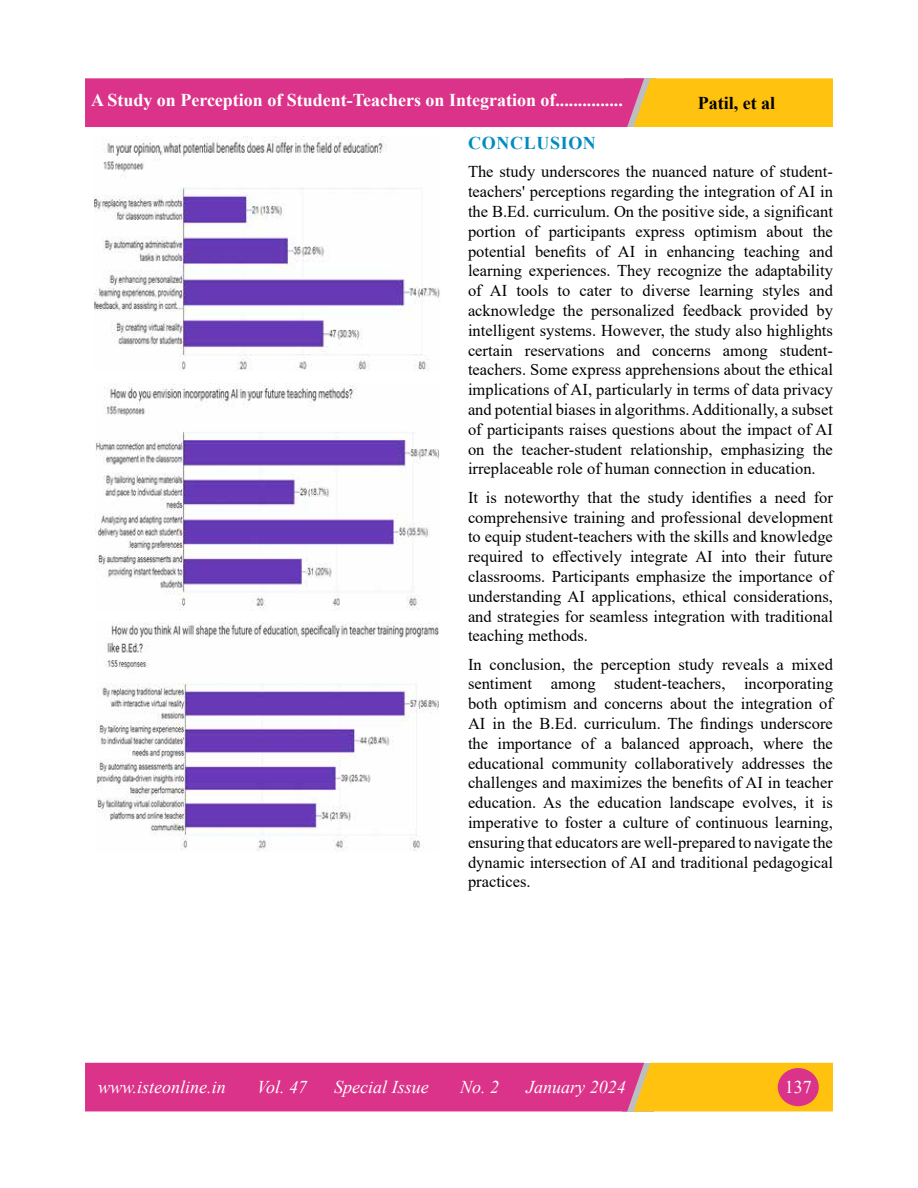
<style>
.page{position:relative;width:918px;height:1188px;background:#fff}
.page>*{position:absolute;margin:0;border:0;box-sizing:border-box;transform-origin:0 0}
.t1{font:700 18px "Times New Roman";color:#fff}
.t2{font:italic 18px "Times New Roman";color:#fff}
.t3{font:700 18px "Times New Roman";color:#000}
.t4{font:700 18px "Times New Roman";letter-spacing:.035em;color:#008bbf}
.t5{font:18px "Times New Roman";color:#fff}
.t6{font:16.5px/19.8px "Times New Roman";color:#000;text-align:justify}
</style>
<div class="page">
<svg style="left:85px;top:1063px;width:748px;height:48px;background:#e2546d"></svg>
<div style="left:778px;top:1068px;width:41px;height:38px;background:#db3389;border-radius:50%"></div>
<svg style="left:85px;top:78px;width:748px;height:49px;background:#e4596b"></svg>
<img style="left:95px;top:137px;width:345px;height:234px">
<img style="left:96px;top:383px;width:343px;height:228px">
<img style="left:96px;top:623px;width:343px;height:228px">
<p class="t1" style="left:91px;top:87px;width:533px">A Study on Perception of Student-Teachers on Integration of...............</p>
<p class="t3" style="left:698px;top:90px;width:79px">Patil, et al</p>
<p class="t4" style="left:468px;top:130px;width:129px">CONCLUSION</p>
<p class="t6" style="left:468px;top:161px;width:366px">The study underscores the nuanced nature of student&shy;teachers' perceptions regarding the integration of AI in the B.Ed. curriculum. On the positive side, a significant portion of participants express optimism about the potential benefits of AI in enhancing teaching and learning experiences. They recognize the adaptability of AI tools to cater to diverse learning styles and acknowledge the personalized feedback provided by intelligent systems. However, the study also highlights certain reservations and concerns among student&shy;teachers. Some express apprehensions about the ethical implications of AI, particularly in terms of data privacy and potential biases in algorithms. Additionally, a subset of participants raises questions about the impact of AI on the teacher-student relationship, emphasizing the irreplaceable role of human connection in education.</p>
<p class="t6" style="left:468px;top:487px;width:366px">It is noteworthy that the study identifies a need for comprehensive training and professional development to equip student-teachers with the skills and knowledge required to effectively integrate AI into their future classrooms. Participants emphasize the importance of understanding AI applications, ethical considerations, and strategies for seamless integration with traditional teaching methods.</p>
<p class="t6" style="left:468px;top:654px;width:367px">In conclusion, the perception study reveals a mixed sentiment among student-teachers, incorporating both optimism and concerns about the integration of AI in the B.Ed. curriculum. The findings underscore the importance of a balanced approach, where the educational community collaboratively addresses the challenges and maximizes the benefits of AI in teacher education. As the education landscape evolves, it is imperative to foster a culture of continuous learning, ensuring that educators are well-prepared to navigate the dynamic intersection of AI and traditional pedagogical practices.</p>
<p class="t2" style="left:98px;top:1074px;width:129px">www.isteonline.in</p>
<p class="t2" style="left:257px;top:1074px;width:52px">Vol. 47</p>
<p class="t2" style="left:334px;top:1074px;width:96px">Special Issue</p>
<p class="t2" style="left:460px;top:1074px;width:41px">No. 2</p>
<p class="t2" style="left:526px;top:1074px;width:101px">January 2024</p>
<p class="t5" style="left:785px;top:1074px;width:28px">137</p>
</div>
